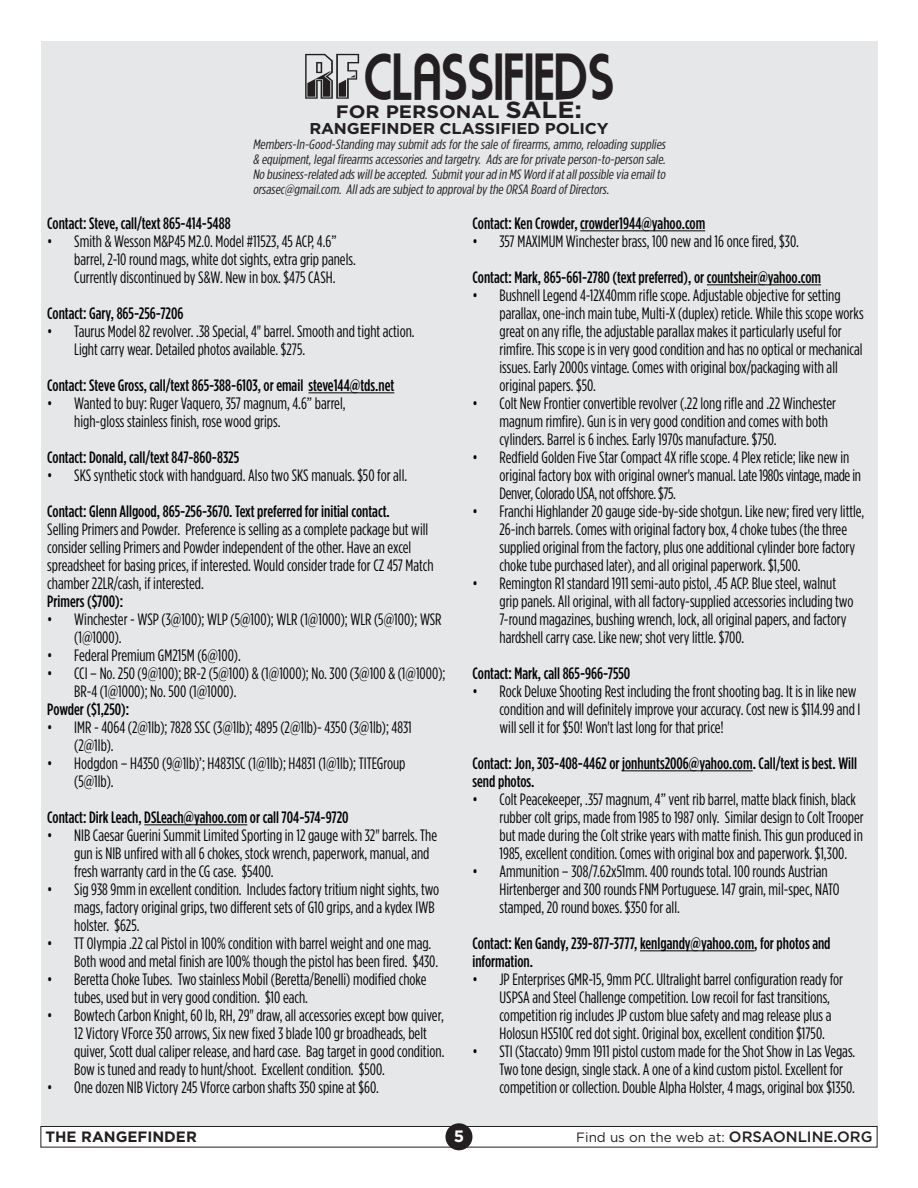
<style>
.page{position:relative;width:918px;height:1188px;background:#fff}
.page>*{position:absolute;margin:0;border:0;box-sizing:border-box;transform-origin:0 0}
.t1{font:57.15px "Moderna";color:#231f20;scale:.82 1}
.t2{font:700 18px "Gotham";color:#231f20;scale:1.1 1}
.t3{font:16.5px/18px "Gotham Cond";color:#040503}
.t4{font:500 16.5px/18px "Gotham Cond";color:#040503}
.t5{font:700 16.5px "Gotham";color:#fff}
.t6{font:700 15.6px "Gotham";letter-spacing:-.01em;color:#231f20;scale:1.05 1}
.t7{font:700 15px "Gotham";color:#231f20}
.t8{font:italic 13.5px/15px "Gotham Cond";color:#231f20;text-align:justify;scale:1.1 1}
.t9{font:13.5px "Gotham";color:#231f20}
.s1{font-family:"Gunmetal";font-size:60.75px}
.s2{font-size:23.4px}
.s3{font-weight:500}
.s4{font-weight:500;font-size:15px}
</style>
<div class="page">
<div style="left:41px;top:41px;width:837px;height:1085px;background:#e6e7e9"></div>
<div style="left:40px;top:1126px;width:838px;height:22px;border:1px solid #231f20"></div>
<div style="left:445px;top:1123px;width:27px;height:27px;background:#231f20;border-radius:50%"></div>
<hr style="left:308px;top:392px;width:86px;height:1px;background:#040503">
<hr style="left:144px;top:824px;width:103px;height:1px;background:#040503">
<hr style="left:580px;top:230px;width:125px;height:1px;background:#040503">
<hr style="left:707px;top:284px;width:114px;height:1px;background:#040503">
<hr style="left:622px;top:770px;width:131px;height:1px;background:#040503">
<hr style="left:640px;top:950px;width:114px;height:1px;background:#040503">
<p class="t1" style="left:305px;top:40px;width:377px"><span class="s1">RF</span>CLASSIFIEDS</p>
<p class="t2" style="left:336px;top:100px;width:225px">FOR PERSONAL <span class="s2">SALE:</span></p>
<p class="t6" style="left:309px;top:118px;width:287px">RANGEFINDER CLASSIFIED POLICY</p>
<p class="t8" style="left:253px;top:136px;width:379px">Members-In-Good-Standing may submitadsforthe sale offirearms,ammo,reloading supplies &amp; equipment,legalfirearmsaccessoriesand targetry. Adsare forprivate person-to-person sale.<br>No business-related adswillbe accepted. Submityourad in MSWord ifatallpossible via emailto orsasec@gmail.com. Alladsare subjectto approvalby the ORSA Board ofDirectors.</p>
<p class="t4" style="left:47px;top:214px;width:185px">Contact: Steve, call/text 865-414-5488</p>
<p class="t3" style="left:74px;top:232px;width:283px;text-indent:-27px">• Smith &amp; Wesson M&amp;P45 M2.0. Model #11523, 45 ACP, 4.6” barrel, 2-10 round mags, white dot sights, extra grip panels.<br>Currently discontinued by S&amp;W. New in box. $475 CASH.</p>
<p class="t4" style="left:47px;top:304px;width:138px">Contact: Gary, 865-256-7206</p>
<p class="t3" style="left:74px;top:322px;width:342px;text-indent:-27px">• Taurus Model 82 revolver. .38 Special, 4" barrel. Smooth and tight action.<br>Light carry wear. Detailed photos available. $275.</p>
<p class="t4" style="left:47px;top:376px;width:349px">Contact: Steve Gross, call/text 865-388-6103, or email steve144@tds.net</p>
<p class="t3" style="left:74px;top:394px;width:273px;text-indent:-27px">• Wanted to buy: Ruger Vaquero, 357 magnum, 4.6” barrel, high-gloss stainless finish, rose wood grips.</p>
<p class="t4" style="left:47px;top:448px;width:193px">Contact: Donald, call/text 847-860-8325</p>
<p class="t3" style="left:47px;top:466px;width:361px">• SKS synthetic stock with handguard. Also two SKS manuals. $50 for all.</p>
<p class="t3" style="left:47px;top:502px;width:388px"><span class="s3">Contact: Glenn Allgood, 865-256-3670. Text preferred for initial contact.<br></span>Selling Primers and Powder. Preference is selling as a complete package but will consider selling Primers and Powder independent of the other. Have an excel spreadsheet for basing prices, if interested. Would consider trade for CZ 457 Match chamber 22LR/cash, if interested.<br><span class="s3">Primers ($700):</span></p>
<p class="t3" style="left:74px;top:610px;width:369px;text-indent:-27px">• Winchester - WSP (3@100); WLP (5@100); WLR (1@1000); WLR (5@100); WSR (1@1000).</p>
<p class="t3" style="left:47px;top:646px;width:195px">• Federal Premium GM215M (6@100).</p>
<p class="t3" style="left:74px;top:664px;width:373px;text-indent:-27px">• CCI – No. 250 (9@100); BR-2 (5@100) &amp; (1@1000); No. 300 (3@100 &amp; (1@1000);<br>BR-4 (1@1000); No. 500 (1@1000).</p>
<p class="t4" style="left:47px;top:700px;width:84px">Powder ($1,250):</p>
<p class="t3" style="left:74px;top:718px;width:339px;text-indent:-27px">• IMR - 4064 (2@1lb); 7828 SSC (3@1lb); 4895 (2@1lb)- 4350 (3@1lb); 4831 (2@1lb).</p>
<p class="t3" style="left:74px;top:754px;width:333px;text-indent:-27px">• Hodgdon – H4350 (9@1lb)’; H4831SC (1@1lb); H4831 (1@1lb); TITEGroup (5@1lb).</p>
<p class="t4" style="left:47px;top:808px;width:303px">Contact: Dirk Leach, DSLeach@yahoo.com or call 704-574-9720</p>
<p class="t3" style="left:74px;top:826px;width:364px;text-indent:-27px">• NIB Caesar Guerini Summit Limited Sporting in 12 gauge with 32" barrels. The gun is NIB unfired with all 6 chokes, stock wrench, paperwork, manual, and fresh warranty card in the CG case. $5400.</p>
<p class="t3" style="left:74px;top:880px;width:367px;text-indent:-27px">• Sig 938 9mm in excellent condition. Includes factory tritium night sights, two mags, factory original grips, two different sets of G10 grips, and a kydex IWB holster. $625.</p>
<p class="t3" style="left:74px;top:934px;width:365px;text-indent:-27px">• TT Olympia .22 cal Pistol in 100% condition with barrel weight and one mag.<br>Both wood and metal finish are 100% though the pistol has been fired. $430.</p>
<p class="t3" style="left:74px;top:970px;width:354px;text-indent:-27px">• Beretta Choke Tubes. Two stainless Mobil (Beretta/Benelli) modified choke tubes, used but in very good condition. $10 each.</p>
<p class="t3" style="left:74px;top:1006px;width:372px;text-indent:-27px">• Bowtech Carbon Knight, 60 lb, RH, 29" draw, all accessories except bow quiver, 12 Victory VForce 350 arrows, Six new fixed 3 blade 100 gr broadheads, belt quiver, Scott dual caliper release, and hard case. Bag target in good condition.<br>Bow is tuned and ready to hunt/shoot. Excellent condition. $500.</p>
<p class="t3" style="left:47px;top:1078px;width:333px">• One dozen NIB Victory 245 Vforce carbon shafts 350 spine at $60.</p>
<p class="t4" style="left:472px;top:214px;width:234px">Contact: Ken Crowder, crowder1944@yahoo.com</p>
<p class="t3" style="left:472px;top:232px;width:328px">• 357 MAXIMUM Winchester brass, 100 new and 16 once fired, $30.</p>
<p class="t4" style="left:472px;top:268px;width:350px">Contact: Mark, 865-661-2780 (text preferred), or countsheir@yahoo.com</p>
<p class="t3" style="left:500px;top:286px;width:366px;text-indent:-27px">• Bushnell Legend 4-12X40mm rifle scope. Adjustable objective for setting parallax, one-inch main tube, Multi-X (duplex) reticle. While this scope works great on any rifle, the adjustable parallax makes it particularly useful for rimfire. This scope is in very good condition and has no optical or mechanical issues. Early 2000s vintage. Comes with original box/packaging with all original papers. $50.</p>
<p class="t3" style="left:500px;top:394px;width:338px;text-indent:-27px">• Colt New Frontier convertible revolver (.22 long rifle and .22 Winchester magnum rimfire). Gun is in very good condition and comes with both cylinders. Barrel is 6 inches. Early 1970s manufacture. $750.</p>
<p class="t3" style="left:500px;top:448px;width:363px;text-indent:-27px">• Redfield Golden Five Star Compact 4X rifle scope. 4 Plex reticle; like new in original factory box with original owner's manual. Late 1980s vintage, made in<br>Denver, Colorado USA, not offshore. $75.</p>
<p class="t3" style="left:500px;top:502px;width:366px;text-indent:-27px">• Franchi Highlander 20 gauge side-by-side shotgun. Like new; fired very little, 26-inch barrels. Comes with original factory box, 4 choke tubes (the three supplied original from the factory, plus one additional cylinder bore factory choke tube purchased later), and all original paperwork. $1,500.</p>
<p class="t3" style="left:500px;top:574px;width:355px;text-indent:-27px">• Remington R1 standard 1911 semi-auto pistol, .45 ACP. Blue steel, walnut grip panels. All original, with all factory-supplied accessories including two 7-round magazines, bushing wrench, lock, all original papers, and factory hardshell carry case. Like new; shot very little. $700.</p>
<p class="t4" style="left:472px;top:664px;width:159px">Contact: Mark, call 865-966-7550</p>
<p class="t3" style="left:500px;top:682px;width:363px;text-indent:-27px">• Rock Deluxe Shooting Rest including the front shooting bag. It is in like new condition and will definitely improve your accuracy. Cost new is $114.99 and I will sell it for $50! Won't last long for that price!</p>
<p class="t4" style="left:472px;top:754px;width:386px">Contact: Jon, 303-408-4462 or jonhunts2006@yahoo.com. Call/text is best. Will send photos.</p>
<p class="t3" style="left:500px;top:790px;width:366px;text-indent:-27px">• Colt Peacekeeper, .357 magnum, 4” vent rib barrel, matte black finish, black rubber colt grips, made from 1985 to 1987 only. Similar design to Colt Trooper but made during the Colt strike years with matte finish. This gun produced in 1985, excellent condition. Comes with original box and paperwork. $1,300.</p>
<p class="t3" style="left:500px;top:862px;width:342px;text-indent:-27px">• Ammunition – 308/7.62x51mm. 400 rounds total. 100 rounds Austrian<br>Hirtenberger and 300 rounds FNM Portuguese. 147 grain, mil-spec, NATO stamped, 20 round boxes. $350 for all.</p>
<p class="t4" style="left:472px;top:934px;width:360px">Contact: Ken Gandy, 239-877-3777, kenlgandy@yahoo.com, for photos and information.</p>
<p class="t3" style="left:500px;top:970px;width:345px;text-indent:-27px">• JP Enterprises GMR-15, 9mm PCC. Ultralight barrel configuration ready for USPSA and Steel Challenge competition. Low recoil for fast transitions, competition rig includes JP custom blue safety and mag release plus a Holosun HS510C red dot sight. Original box, excellent condition $1750.</p>
<p class="t3" style="left:500px;top:1042px;width:357px;text-indent:-27px">• STI (Staccato) 9mm 1911 pistol custom made for the Shot Show in Las Vegas.<br>Two tone design, single stack. A one of a kind custom pistol. Excellent for competition or collection. Double Alpha Holster, 4 mags, original box $1350.</p>
<p class="t7" style="left:46px;top:1127px;width:153px">THE RANGEFINDER</p>
<p class="t5" style="left:454px;top:1125px;width:12px">5</p>
<p class="t9" style="left:576px;top:1128px;width:298px">Find us on the web at: <span class="s4">ORSAONLINE.ORG</span></p>
</div>
